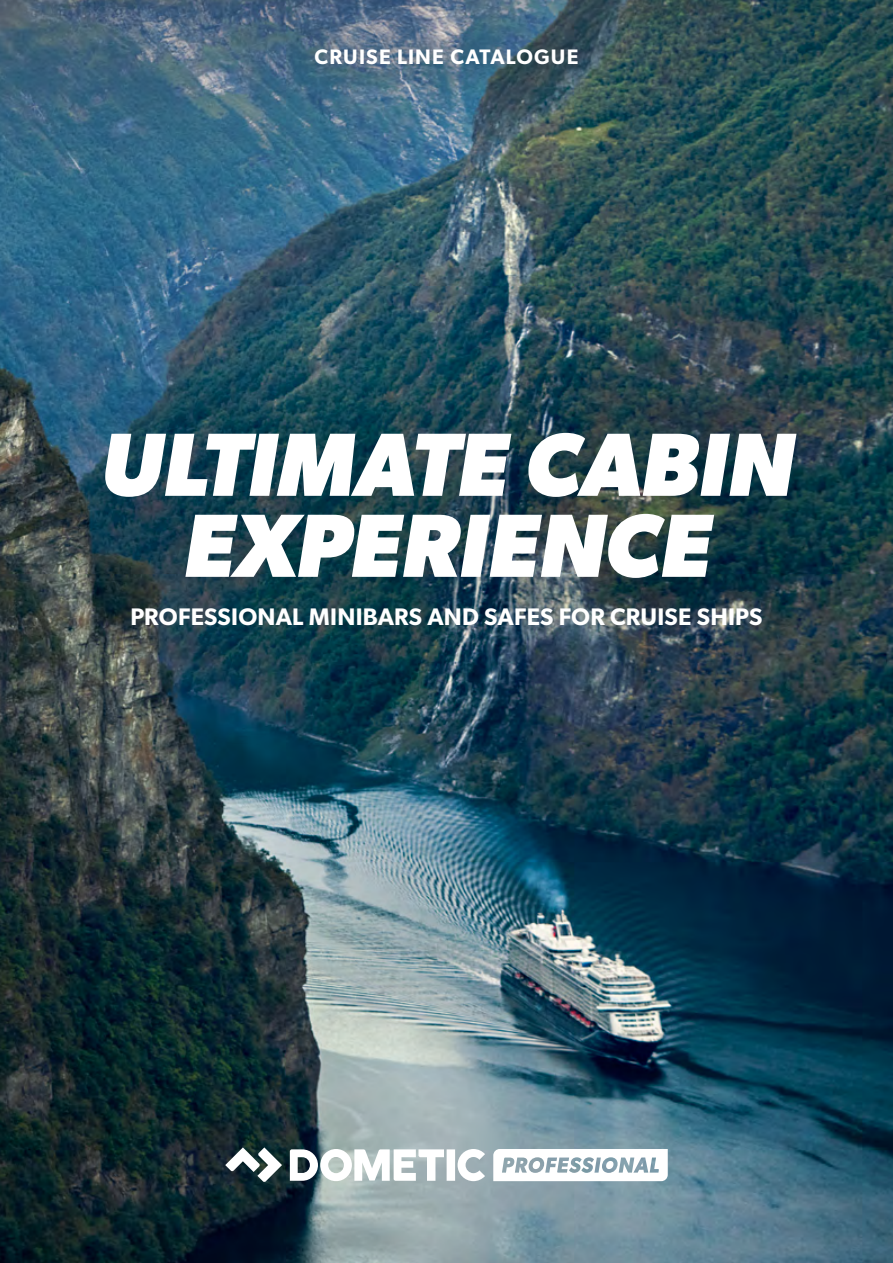
<style>
.page{position:relative;width:893px;height:1263px;background:#fff}
.page>*{position:absolute;margin:0;border:0;box-sizing:border-box;transform-origin:0 0}
.t1{font:italic 700 90px/81px "Gibson";color:#fff;text-align:center}
.t2{font:600 24px "Gibson";letter-spacing:.01em;color:#fff}
.t3{font:600 21px "Gibson";letter-spacing:.055em;color:#fff}
</style>
<div class="page">
<img style="left:0;top:0;width:893px;height:1263px">
<div style="left:280px;top:12px;width:333px;height:89px;background:#000;opacity:.55"></div>
<div style="left:0;top:292px;width:893px;height:473px;background:#000;opacity:.4"></div>
<svg style="left:225px;top:1147px;width:57px;height:35px"></svg>
<svg style="left:290px;top:1149px;width:195px;height:32px"></svg>
<svg style="left:493px;top:1149px;width:175px;height:32px"></svg>
<p class="t3" style="left:315px;top:44px;width:265px">CRUISE LINE CATALOGUE</p>
<h1 class="t1" style="left:100px;top:422px;width:695px">ULTIMATE CABIN<br>EXPERIENCE</h1>
<p class="t2" style="left:130px;top:602px;width:633px">PROFESSIONAL MINIBARS AND SAFES FOR CRUISE SHIPS</p>
</div>
